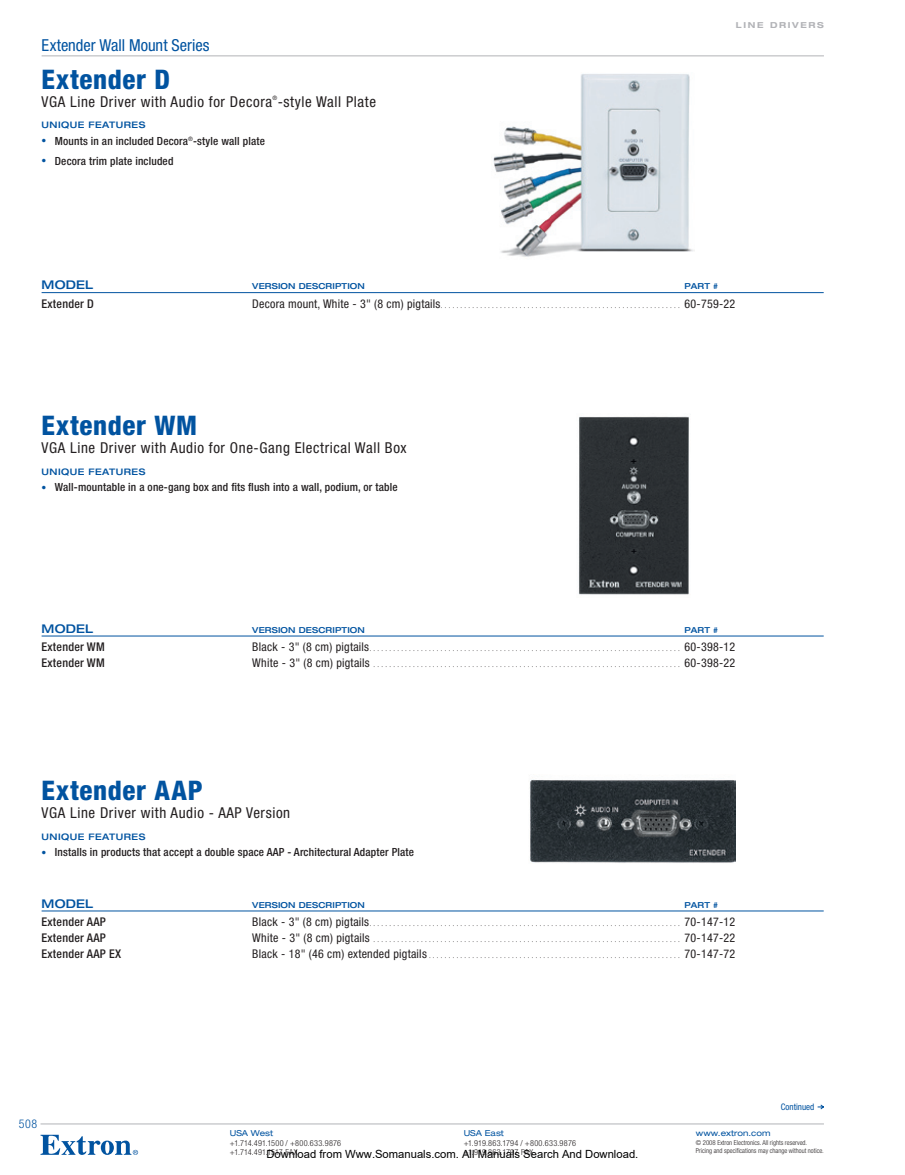
<style>
.page{position:relative;width:905px;height:1175px;background:#fff}
.page>*{position:absolute;margin:0;border:0;box-sizing:border-box;transform-origin:0 0}
.t1{font:800 condensed 27px "Helvetica Neue LT Std";letter-spacing:.025em;color:#0153a0}
.t2{font:condensed 16.5px "Helvetica Neue LT Std";letter-spacing:-.005em;color:#0153a0}
.t3{font:condensed 15px "Helvetica Neue LT Std";letter-spacing:.04em;color:#231f20}
.t4{font:500 condensed 12px "Helvetica Neue LT Std";letter-spacing:.02em;color:#231f20}
.t5{font:500 expanded 12px "Helvetica Neue LT Std";letter-spacing:.015em;color:#0153a0}
.t6{font:300 condensed 12px "Helvetica Neue LT Std";color:#0153a0}
.t7{font:500 condensed 11.25px "Helvetica Neue LT Std";letter-spacing:.015em;color:#231f20}
.t8{font:11.25px "Arial";color:#000}
.t9{font:300 9px "Myriad Pro";color:#231f20}
.t10{font:500 expanded 9px "Helvetica Neue LT Std";letter-spacing:.05em;color:#0153a0}
.t11{font:condensed 9px "Helvetica Neue LT Std";color:#0153a0}
.t12{font:300 condensed 8.25px/9.4px "Helvetica Neue LT Std";letter-spacing:.025em;color:#231f20}
.t13{font:500 expanded 8.25px "Helvetica Neue LT Std";letter-spacing:.015em;color:#0153a0}
.t14{font:expanded 8.25px "Helvetica Neue LT Std";color:#0153a0}
.t15{font:700 expanded 8.25px "Helvetica Neue LT Std";letter-spacing:.2em;color:#b2b3b7}
.t16{font:300 condensed 6.75px/8.6px "Helvetica Neue LT Std";color:#231f20}
.t17{font:condensed 6px "Helvetica Neue LT Std";color:#231f20}
.s1{font-weight:300;font-size:9.75px;color:#0153a0}
.s2{font-family:"Helvetica Neue LT Std";font-weight:400;font-stretch:condensed;font-size:12px}
</style>
<div class="page">
<img style="left:493px;top:74px;width:201px;height:183px">
<img style="left:578px;top:416px;width:111px;height:179px">
<img style="left:529px;top:779px;width:206px;height:84px">
<hr style="left:40px;top:1123px;width:784px;height:1px;background:#b2b3b7">
<svg style="left:40px;top:1134px;width:98px;height:20px"></svg>
<svg style="left:817px;top:1104px;width:7px;height:5px"></svg>
<hr style="left:42px;top:55px;width:782px;height:1px;background:#b2b3b7">
<hr style="left:42px;top:292px;width:781px;height:1px;background:#0153a0">
<hr style="left:42px;top:636px;width:781px;height:1px;background:#0153a0">
<hr style="left:42px;top:910px;width:781px;height:1px;background:#0153a0">
<h2 class="t2" style="left:42px;top:35px;width:169px">Extender Wall Mount Series</h2>
<h1 class="t1" style="left:42px;top:62px;width:130px">Extender D</h1>
<h3 class="t3" style="left:42px;top:93px;width:336px">VGA Line Driver with Audio for Decora -style Wall Plate</h3>
<p class="t17" style="left:273px;top:95px;width:6px">®</p>
<p class="t10" style="left:42px;top:120px;width:105px">UNIQUE FEATURES</p>
<p class="t7" style="left:42px;top:134px;width:225px"><span class="s1">•</span> Mounts in an included Decora<sup>®</sup>-style wall plate</p>
<p class="t7" style="left:42px;top:154px;width:133px"><span class="s1">•</span> Decora trim plate included</p>
<p class="t15" style="left:736px;top:19px;width:89px">LINE DRIVERS</p>
<h3 class="t5" style="left:42px;top:277px;width:49px">MODEL</h3>
<p class="t13" style="left:252px;top:281px;width:8px">VERSION</p>
<p class="t13" style="left:299px;top:281px;width:48px">DESCRIPTION</p>
<p class="t13" style="left:684px;top:281px;width:35px">PART #</p>
<h3 class="t4" style="left:42px;top:296px;width:54px">Extender D</h3>
<p class="t9" style="left:252px;top:299px;width:484px"><span class="s2">Decora mount, White - 3" (8 cm) pigtails</span>.............................................................. <span class="s2">60-759-22</span></p>
<h1 class="t1" style="left:42px;top:409px;width:157px">Extender WM</h1>
<h3 class="t3" style="left:42px;top:439px;width:366px">VGA Line Driver with Audio for One-Gang Electrical Wall Box</h3>
<p class="t10" style="left:42px;top:466px;width:105px">UNIQUE FEATURES</p>
<p class="t7" style="left:42px;top:480px;width:357px"><span class="s1">•</span> Wall-mountable in a one-gang box and fits flush into a wall, podium, or table</p>
<h3 class="t5" style="left:42px;top:621px;width:49px">MODEL</h3>
<p class="t13" style="left:252px;top:624px;width:8px">VERSION</p>
<p class="t13" style="left:299px;top:624px;width:48px">DESCRIPTION</p>
<p class="t13" style="left:684px;top:624px;width:35px">PART #</p>
<h3 class="t4" style="left:42px;top:640px;width:65px">Extender WM</h3>
<p class="t9" style="left:252px;top:643px;width:484px"><span class="s2">Black - 3" (8 cm) pigtails</span>................................................................................ <span class="s2">60-398-12</span></p>
<h3 class="t4" style="left:42px;top:655px;width:65px">Extender WM</h3>
<p class="t9" style="left:252px;top:658px;width:484px"><span class="s2">White - 3" (8 cm) pigtails</span>............................................................................... <span class="s2">60-398-22</span></p>
<h1 class="t1" style="left:42px;top:774px;width:163px">Extender AAP</h1>
<h3 class="t3" style="left:42px;top:804px;width:250px">VGA Line Driver with Audio - AAP Version</h3>
<p class="t10" style="left:42px;top:831px;width:105px">UNIQUE FEATURES</p>
<p class="t7" style="left:42px;top:845px;width:374px"><span class="s1">•</span> Installs in products that accept a double space AAP - Architectural Adapter Plate</p>
<h3 class="t5" style="left:42px;top:895px;width:49px">MODEL</h3>
<p class="t13" style="left:252px;top:899px;width:8px">VERSION</p>
<p class="t13" style="left:299px;top:899px;width:48px">DESCRIPTION</p>
<p class="t13" style="left:684px;top:899px;width:35px">PART #</p>
<h3 class="t4" style="left:42px;top:914px;width:66px">Extender AAP</h3>
<p class="t9" style="left:252px;top:917px;width:484px"><span class="s2">Black - 3" (8 cm) pigtails</span>................................................................................ <span class="s2">70-147-12</span></p>
<h3 class="t4" style="left:42px;top:930px;width:66px">Extender AAP</h3>
<p class="t9" style="left:252px;top:933px;width:484px"><span class="s2">White - 3" (8 cm) pigtails</span>............................................................................... <span class="s2">70-147-22</span></p>
<h3 class="t4" style="left:42px;top:946px;width:81px">Extender AAP EX</h3>
<p class="t9" style="left:252px;top:949px;width:484px"><span class="s2">Black - 18" (46 cm) extended pigtails</span>................................................................. <span class="s2">70-147-72</span></p>
<h3 class="t6" style="left:19px;top:1116px;width:20px">508</h3>
<p class="t11" style="left:781px;top:1101px;width:35px">Continued</p>
<p class="t14" style="left:230px;top:1128px;width:45px">uSA West</p>
<p class="t12" style="left:230px;top:1137px;width:113px">+1.714.491.1500 / +800.633.9876 +1.714.491.1517 FAX</p>
<p class="t14" style="left:463px;top:1128px;width:42px">uSA east</p>
<p class="t12" style="left:463px;top:1137px;width:114px">+1.919.863.1794 / +800.633.9876 +1.919.863.1797 FAX</p>
<p class="t8" style="left:266px;top:1147px;width:373px">Download from Www.Somanuals.com. All Manuals Search And Download.</p>
<p class="t14" style="left:696px;top:1128px;width:76px">www.extron.com</p>
<p class="t16" style="left:695px;top:1137px;width:130px">© 2008 Extron Electronics. All rights reserved.<br>Pricing and specifications may change without notice.</p>
</div>
